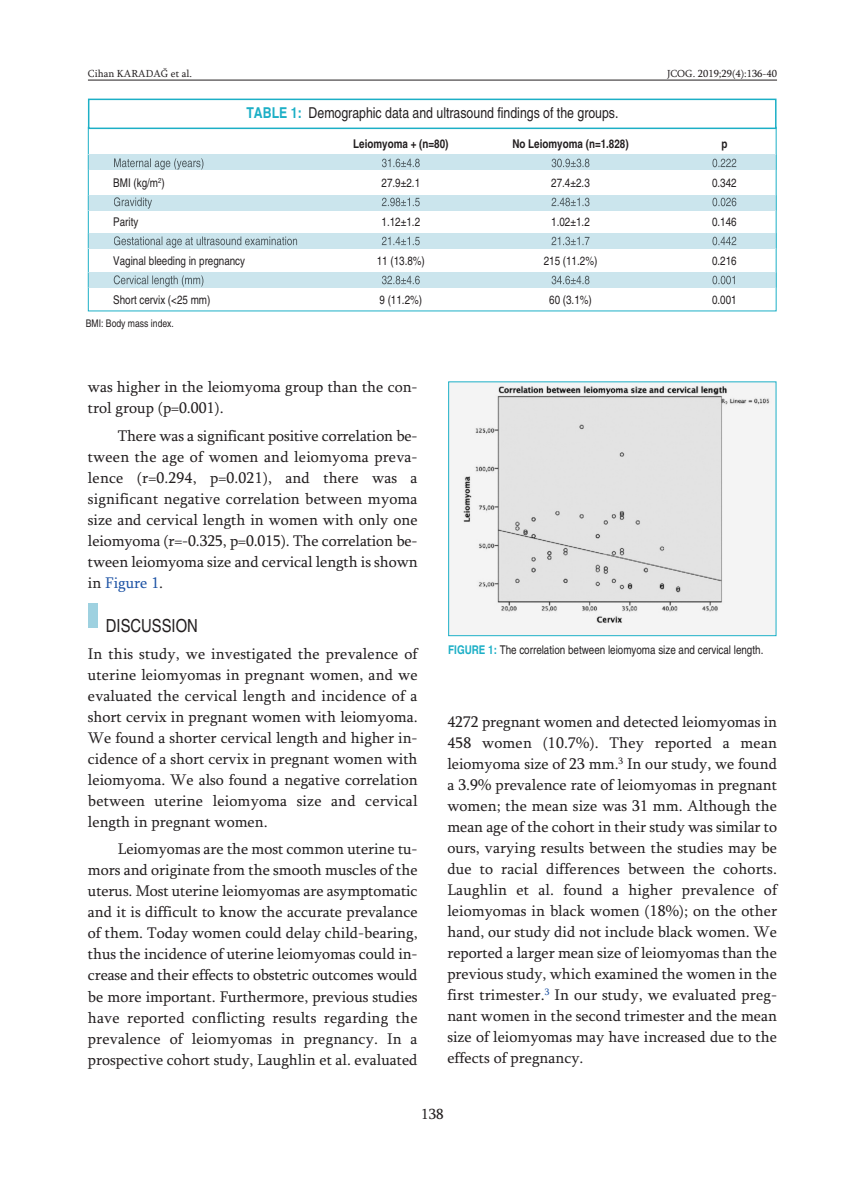
<style>
.page{position:relative;width:865px;height:1197px;background:#fff}
.page>*{position:absolute;margin:0;border:0;box-sizing:border-box;transform-origin:0 0}
.t1{font:condensed 18px "Helvetica";color:#231f20}
.t2{font:15.75px/21px "Sylfaen";color:#231f20;text-align:justify}
.t3{font:condensed 15px "Helvetica";color:#231f20}
.t4{font:15px "Sylfaen";color:#231f20}
.t5{font:condensed 12px "Helvetica";color:#231f20}
.t6{font:700 condensed 12px "Helvetica";color:#231f20}
.t7{font:10.5px "Sylfaen";color:#231f20}
.t8{font:condensed 10.5px "Helvetica";color:#231f20}
.s1{font-weight:700;color:#1cafc6}
.s2{color:#1c52a4}
</style>
<div class="page">
<hr style="left:88px;top:80px;width:689px;height:1px;background:#231f20">
<div style="left:88px;top:603px;width:9px;height:25px;background:#9ed1e0"></div>
<img style="left:450px;top:383px;width:324px;height:251px">
<div style="left:448px;top:381px;width:328px;height:255px;border:1px solid #1cafc6"></div>
<div style="left:88px;top:99px;width:688px;height:30px;border:2px solid #1cafc6"></div>
<div style="left:89px;top:155px;width:686px;height:15px;background:#cbe5ed"></div>
<svg style="left:88px;top:155px;width:1px;height:15px"></svg>
<svg style="left:775px;top:155px;width:1px;height:15px"></svg>
<svg style="left:114px;top:158px;width:51px;height:12px"></svg>
<div style="left:89px;top:195px;width:686px;height:15px;background:#cbe5ed"></div>
<svg style="left:88px;top:195px;width:1px;height:15px"></svg>
<svg style="left:775px;top:195px;width:1px;height:15px"></svg>
<svg style="left:114px;top:197px;width:286px;height:12px"></svg>
<div style="left:89px;top:233px;width:686px;height:15px;background:#cbe5ed"></div>
<svg style="left:88px;top:233px;width:1px;height:15px"></svg>
<svg style="left:775px;top:233px;width:1px;height:15px"></svg>
<svg style="left:114px;top:236px;width:48px;height:9px"></svg>
<div style="left:89px;top:272px;width:686px;height:15px;background:#cbe5ed"></div>
<svg style="left:88px;top:272px;width:1px;height:15px"></svg>
<svg style="left:775px;top:272px;width:1px;height:15px"></svg>
<svg style="left:114px;top:275px;width:70px;height:12px"></svg>
<p class="t7" style="left:88px;top:67px;width:106px">Cihan KARADAĞ et al.</p>
<p class="t7" style="left:667px;top:67px;width:111px">JCOG. 2019;29(4):136-40</p>
<p class="t3" style="left:246px;top:104px;width:373px"><span class="s1">TABLE 1:</span> Demographic data and ultrasound findings of the groups.</p>
<p class="t6" style="left:353px;top:136px;width:97px">Leiomyoma + (n=80)</p>
<p class="t6" style="left:512px;top:136px;width:118px">No Leiomyoma (n=1.828)</p>
<p class="t6" style="left:721px;top:136px;width:8px">p</p>
<p class="t5" style="left:113px;top:175px;width:53px">BMI (kg/m<sup>2</sup>)</p>
<p class="t5" style="left:381px;top:175px;width:40px">27.9±2.1</p>
<p class="t5" style="left:551px;top:175px;width:40px">27.4±2.3</p>
<p class="t5" style="left:712px;top:175px;width:26px">0.342</p>
<p class="t5" style="left:113px;top:214px;width:27px">Parity</p>
<p class="t5" style="left:381px;top:214px;width:40px">1.12±1.2</p>
<p class="t5" style="left:551px;top:214px;width:40px">1.02±1.2</p>
<p class="t5" style="left:712px;top:214px;width:26px">0.146</p>
<p class="t5" style="left:113px;top:253px;width:133px">Vaginal bleeding in pregnancy</p>
<p class="t5" style="left:377px;top:253px;width:50px">11 (13.8%)</p>
<p class="t5" style="left:544px;top:253px;width:55px">215 (11.2%)</p>
<p class="t5" style="left:712px;top:253px;width:26px">0.216</p>
<p class="t5" style="left:113px;top:292px;width:99px">Short cervix (&lt;25 mm)</p>
<p class="t5" style="left:379px;top:292px;width:44px">9 (11.2%)</p>
<p class="t5" style="left:549px;top:292px;width:44px">60 (3.1%)</p>
<p class="t5" style="left:712px;top:292px;width:26px">0.001</p>
<p class="t8" style="left:86px;top:317px;width:90px">BMI: Body mass index.</p>
<p class="t2" style="left:88px;top:376px;width:331px">was higher in the leiomyoma group than the con&shy;trol group (p=0.001).</p>
<p class="t2" style="left:88px;top:425px;width:331px;text-indent:30px">There was a significant positive correlation be&shy;tween the age of women and leiomyoma preva&shy;lence (r=0.294, p=0.021), and there was a significant negative correlation between myoma size and cervical length in women with only one leiomyoma (r=-0.325, p=0.015). The correlation be&shy;tween leiomyoma size and cervical length is shown in <span class="s2">Figure 1</span>.</p>
<p class="t1" style="left:106px;top:614px;width:93px">DISCUSSION</p>
<p class="t2" style="left:88px;top:643px;width:331px">In this study, we investigated the prevalence of uterine leiomyomas in pregnant women, and we evaluated the cervical length and incidence of a short cervix in pregnant women with leiomyoma.<br>We found a shorter cervical length and higher in&shy;cidence of a short cervix in pregnant women with leiomyoma. We also found a negative correlation between uterine leiomyoma size and cervical length in pregnant women.</p>
<p class="t2" style="left:88px;top:838px;width:331px;text-indent:30px">Leiomyomas are the most common uterine tu&shy;mors and originate from the smooth muscles of the uterus. Most uterine leiomyomas are asymptomatic and it is difficult to know the accurate prevalance of them. Today women could delay child-bearing, thus the incidence of uterine leiomyomas could in&shy;crease and their effects to obstetric outcomes would be more important. Furthermore, previous studies have reported conflicting results regarding the prevalence of leiomyomas in pregnancy. In a prospective cohort study, Laughlin et al. evaluated</p>
<p class="t5" style="left:448px;top:643px;width:317px"><span class="s1">FIGURE 1:</span> The correlation between leiomyoma size and cervical length.</p>
<p class="t2" style="left:447px;top:711px;width:331px">4272 pregnant women and detected leiomyomas in 458 women (10.7%). They reported a mean leiomyoma size of 23 mm.<sup>3</sup> In our study, we found a 3.9% prevalence rate of leiomyomas in pregnant women; the mean size was 31 mm. Although the mean age of the cohort in their study was similar to ours, varying results between the studies may be due to racial differences between the cohorts.<br>Laughlin et al. found a higher prevalence of leiomyomas in black women (18%); on the other hand, our study did not include black women. We reported a larger mean size of leiomyomas than the previous study, which examined the women in the first trimester.<sup>3</sup> In our study, we evaluated preg&shy;nant women in the second trimester and the mean size of leiomyomas may have increased due to the effects of pregnancy.</p>
<p class="t4" style="left:421px;top:1104px;width:24px">138</p>
</div>
